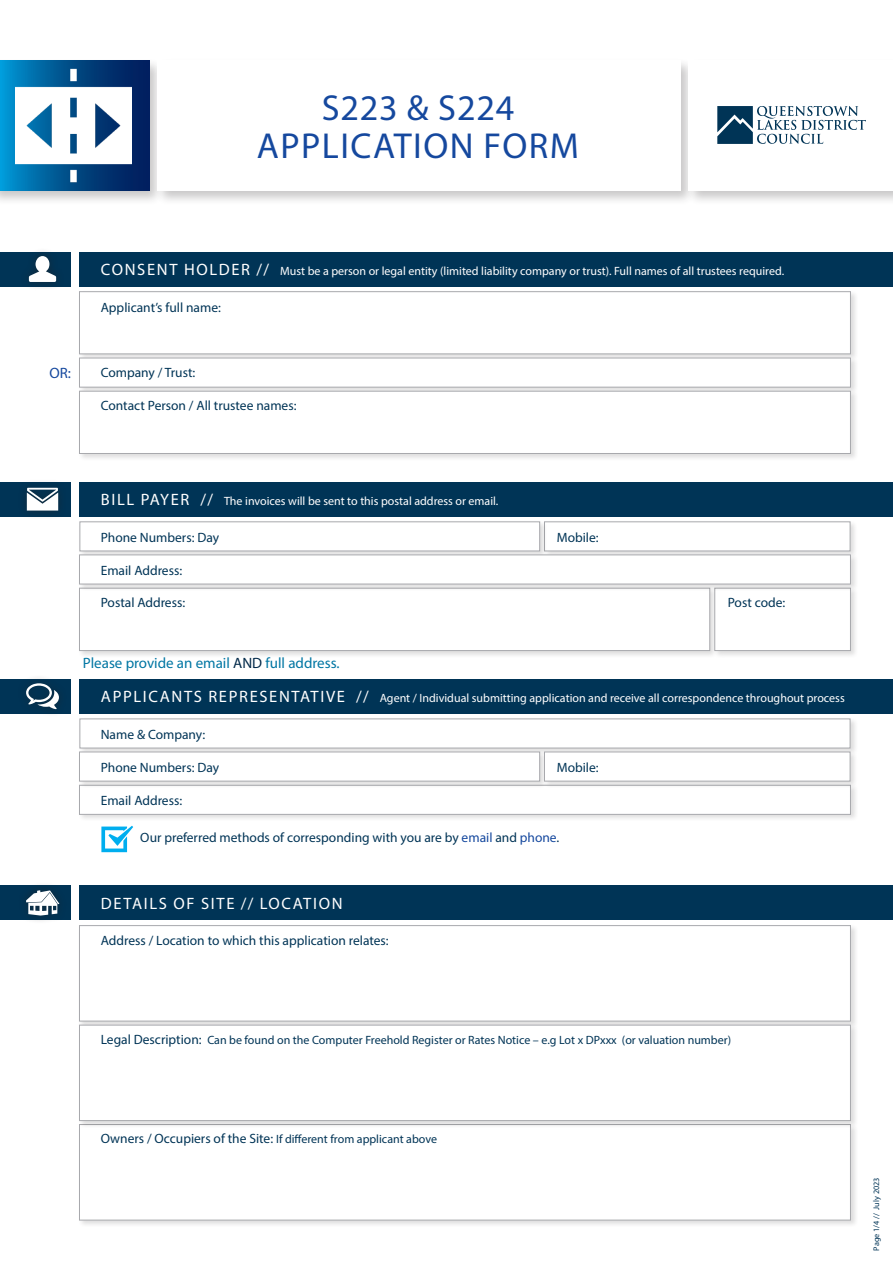
<style>
.page{position:relative;width:893px;height:1263px;background:#fff}
.page>*{position:absolute;margin:0;border:0;box-sizing:border-box;transform-origin:0 0}
.t1{font:36.15px/38px "Myriad Pro";letter-spacing:.04em;color:#15489e;text-align:center}
.t2{font:16.5px "Myriad Pro";letter-spacing:.1em;color:#fff}
.t3{font:15px "Myriad Pro";color:#0076a3}
.t4{font:15px "Myriad Pro";color:#15489e}
.t5{font:13.5px "Myriad Pro";color:#003456}
.t6{font:12px "Myriad Pro";color:#fff}
.t7{font:12px "Myriad Pro";color:#003456}
.t8{font:8.25px "Myriad Pro";color:#003456}
.s1{font-size:16.5px}
.s2{color:#002848}
.s3{color:#15489e}
.s4{font-size:13.5px}
</style>
<div class="page">
<div style="left:79px;top:252px;width:814px;height:34px;background:#003456"></div>
<div style="left:79px;top:886px;width:814px;height:34px;background:#003456"></div>
<div style="left:79px;top:482px;width:814px;height:34px;background:#003456"></div>
<div style="left:79px;top:679px;width:814px;height:34px;background:#003456"></div>
<div style="left:0;top:252px;width:71px;height:34px;background:#003456"></div>
<div style="left:0;top:886px;width:71px;height:34px;background:#003456"></div>
<div style="left:0;top:482px;width:71px;height:34px;background:#003456"></div>
<div style="left:0;top:679px;width:71px;height:34px;background:#003456"></div>
<div style="left:77px;top:290px;width:781px;height:72px;background:#231f20;opacity:.15"></div>
<div style="left:79px;top:291px;width:772px;height:63px;background:#fff;border:1px solid #a8a9ad"></div>
<div style="left:78px;top:924px;width:780px;height:105px;background:#231f20;opacity:.15"></div>
<div style="left:79px;top:925px;width:772px;height:96px;background:#fff;border:1px solid #a8a9ad"></div>
<div style="left:542px;top:520px;width:316px;height:39px;background:#231f20;opacity:.15"></div>
<div style="left:544px;top:521px;width:306px;height:30px;background:#fff;border:1px solid #a8a9ad"></div>
<div style="left:78px;top:520px;width:470px;height:39px;background:#231f20;opacity:.15"></div>
<div style="left:79px;top:521px;width:461px;height:30px;background:#fff;border:1px solid #a8a9ad"></div>
<div style="left:78px;top:717px;width:780px;height:39px;background:#231f20;opacity:.15"></div>
<div style="left:79px;top:718px;width:771px;height:30px;background:#fff;border:1px solid #a8a9ad"></div>
<div style="left:77px;top:356px;width:781px;height:39px;background:#231f20;opacity:.15"></div>
<div style="left:79px;top:358px;width:772px;height:29px;background:#fff;border:1px solid #a8a9ad"></div>
<div style="left:77px;top:586px;width:641px;height:72px;background:#231f20;opacity:.15"></div>
<div style="left:79px;top:588px;width:631px;height:63px;background:#fff;border:1px solid #a8a9ad"></div>
<div style="left:713px;top:586px;width:145px;height:72px;background:#231f20;opacity:.15"></div>
<div style="left:714px;top:588px;width:137px;height:63px;background:#fff;border:1px solid #a8a9ad"></div>
<div style="left:77px;top:783px;width:781px;height:39px;background:#231f20;opacity:.15"></div>
<div style="left:79px;top:785px;width:772px;height:30px;background:#fff;border:1px solid #a8a9ad"></div>
<div style="left:77px;top:1122px;width:781px;height:106px;background:#231f20;opacity:.15"></div>
<div style="left:79px;top:1124px;width:772px;height:96px;background:#fff;border:1px solid #a8a9ad"></div>
<div style="left:77px;top:553px;width:781px;height:39px;background:#231f20;opacity:.15"></div>
<div style="left:79px;top:554px;width:772px;height:30px;background:#fff;border:1px solid #a8a9ad"></div>
<div style="left:77px;top:750px;width:471px;height:39px;background:#231f20;opacity:.15"></div>
<div style="left:79px;top:752px;width:461px;height:29px;background:#fff;border:1px solid #a8a9ad"></div>
<div style="left:542px;top:750px;width:316px;height:39px;background:#231f20;opacity:.15"></div>
<div style="left:544px;top:752px;width:306px;height:29px;background:#fff;border:1px solid #a8a9ad"></div>
<div style="left:77px;top:389px;width:781px;height:72px;background:#231f20;opacity:.15"></div>
<div style="left:79px;top:391px;width:772px;height:63px;background:#fff;border:1px solid #a8a9ad"></div>
<div style="left:77px;top:1023px;width:781px;height:105px;background:#231f20;opacity:.15"></div>
<div style="left:79px;top:1025px;width:772px;height:96px;background:#fff;border:1px solid #a8a9ad"></div>
<div style="left:0;top:58px;width:164px;height:148px;background:#231f20;opacity:.25"></div>
<svg style="left:0;top:60px;width:149px;height:131px;background:#005492"></svg>
<img style="left:15px;top:67px;width:117px;height:117px">
<div style="left:20px;top:247px;width:45px;height:44px;background:#231f20;opacity:.5"></div>
<svg style="left:29px;top:256px;width:27px;height:26px"></svg>
<div style="left:17px;top:674px;width:51px;height:44px;background:#231f20;opacity:.5"></div>
<svg style="left:26px;top:683px;width:33px;height:26px"></svg>
<div style="left:18px;top:479px;width:50px;height:41px;background:#231f20;opacity:.5"></div>
<svg style="left:27px;top:488px;width:31px;height:23px"></svg>
<div style="left:18px;top:882px;width:49px;height:42px;background:#231f20;opacity:.5"></div>
<svg style="left:26px;top:890px;width:33px;height:25px"></svg>
<svg style="left:101px;top:826px;width:32px;height:26px"></svg>
<div style="left:154px;top:58px;width:541px;height:148px;background:#231f20;opacity:.25"></div>
<div style="left:157px;top:60px;width:523px;height:131px;background:#fff"></div>
<div style="left:686px;top:58px;width:207px;height:148px;background:#231f20;opacity:.25"></div>
<div style="left:689px;top:60px;width:204px;height:131px;background:#fff"></div>
<svg style="left:717px;top:106px;width:149px;height:38px"></svg>
<p class="t1" style="left:257px;top:88px;width:324px">S223 &amp; S224<br>APPLICATION FORM</p>
<p class="t4" style="left:49px;top:364px;width:23px">OR:</p>
<p class="t6" style="left:101px;top:264px;width:685px"><span class="s1">CONSENT HOLDER //</span> Must be a person or legal entity (limited liability company or trust). Full names of all trustees required.</p>
<p class="t5" style="left:101px;top:299px;width:122px">Applicant’s full name:</p>
<p class="t5" style="left:101px;top:364px;width:96px">Company / Trust:</p>
<p class="t5" style="left:101px;top:397px;width:197px">Contact Person / All trustee names:</p>
<p class="t6" style="left:101px;top:494px;width:399px"><span class="s1">BILL PAYER //</span> The invoices will be sent to this postal address or email.</p>
<p class="t5" style="left:101px;top:529px;width:120px">Phone Numbers: Day</p>
<p class="t5" style="left:557px;top:529px;width:43px">Mobile:</p>
<p class="t5" style="left:101px;top:562px;width:83px">Email Address:</p>
<p class="t5" style="left:101px;top:595px;width:86px">Postal Address:</p>
<p class="t5" style="left:728px;top:595px;width:59px">Post code:</p>
<p class="t3" style="left:83px;top:653px;width:258px">Please provide an email <span class="s2">AND</span> full address.</p>
<p class="t6" style="left:101px;top:691px;width:745px"><span class="s1">APPLICANTS REPRESENTATIVE //</span> Agent / Individual submitting application and receive all correspondence throughout process</p>
<p class="t5" style="left:101px;top:726px;width:106px">Name &amp; Company:</p>
<p class="t5" style="left:101px;top:759px;width:120px">Phone Numbers: Day</p>
<p class="t5" style="left:557px;top:759px;width:43px">Mobile:</p>
<p class="t5" style="left:101px;top:792px;width:83px">Email Address:</p>
<p class="t5" style="left:140px;top:829px;width:420px">Our preferred methods of corresponding with you are by <span class="s3">email</span> and <span class="s3">phone</span>.</p>
<p class="t2" style="left:101px;top:893px;width:243px">DETAILS OF SITE // LOCATION</p>
<p class="t5" style="left:101px;top:932px;width:289px">Address / Location to which this application relates:</p>
<p class="t7" style="left:101px;top:1033px;width:632px"><span class="s4">Legal Description:</span> Can be found on the Computer Freehold Register or Rates Notice – e.g Lot x DPxxx (or valuation number)</p>
<p class="t7" style="left:101px;top:1131px;width:338px"><span class="s4">Owners / Occupiers of the Site:</span> If different from applicant above</p>
<p class="t8" style="left:871px;top:1251px;width:75px;rotate:-90deg">Page 1/4 // July 2023</p>
</div>
